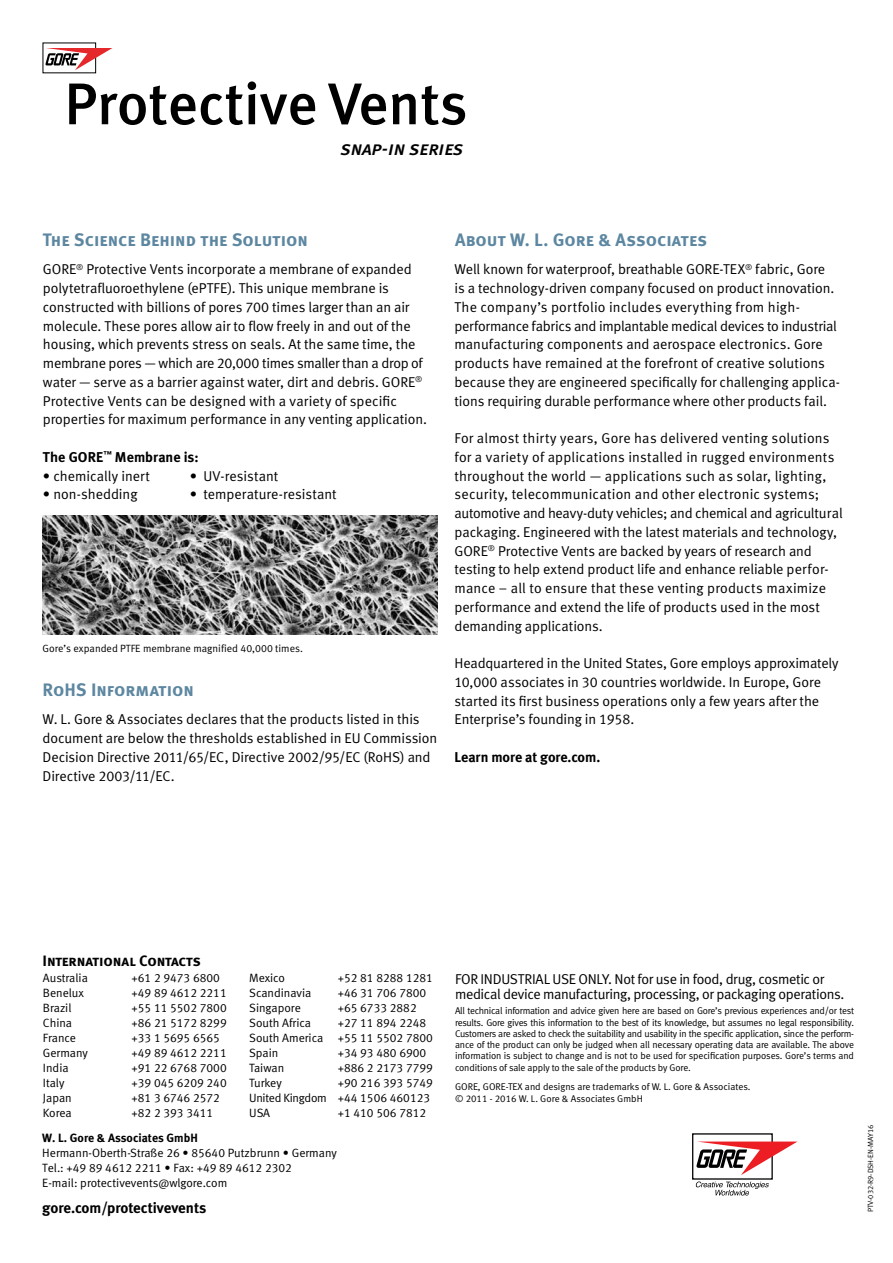
<style>
.page{position:relative;width:893px;height:1263px;background:#fff}
.page>*{position:absolute;margin:0;border:0;box-sizing:border-box;transform-origin:0 0}
.t1{font:58.8px "Meta Medium LF";color:#000}
.t2{font:19.5px "Meta Medium LF Italic Caps";letter-spacing:-.01em;color:#000}
.t3{font:18px "Meta Bold LF Caps";letter-spacing:-.005em;color:#5d87a1}
.t4{font:15px "Meta Bold LF";color:#000}
.t5{font:15px "Meta Bold LF Caps";letter-spacing:-.01em;color:#000}
.t6{font:14.25px/18.8px "Meta Normal LF";letter-spacing:-.005em;color:#000}
.t7{font:14.25px/15px "Meta Normal LF";letter-spacing:-.025em;color:#000}
.t8{font:14.25px "Meta Bold LF";color:#000}
.t9{font:12px/15px "Meta Normal LF";color:#000}
.t10{font:12px "Meta Bold LF";color:#000}
.t11{font:10.5px "Meta Normal LF";color:#000}
.t12{font:9.75px/11.2px "Meta Normal LF";letter-spacing:-.005em;color:#000;text-align:justify}
.t13{font:7.5px "Meta Normal LF";color:#000}
</style>
<div class="page">
<hr style="left:892px;top:235px;width:1px;height:1028px;background:#dde5ed">
<svg style="left:45px;top:48px;width:67px;height:22px"></svg>
<img style="left:43px;top:516px;width:395px;height:118px">
<svg style="left:695px;top:1181px;width:74px;height:14px"></svg>
<svg style="left:696px;top:1141px;width:101px;height:34px"></svg>
<h1 class="t1" style="left:65px;top:70px;width:404px">Protective Vents</h1>
<h2 class="t2" style="left:335px;top:136px;width:120px">adhes ve vent</h2>
<h2 class="t2" style="left:341px;top:136px;width:124px">snap-in series</h2>
<p class="t3" style="left:43px;top:229px;width:267px">The Science Behind the Solution</p>
<p class="t6" style="left:43px;top:260px;width:385px">GORE<sup>®</sup> Protective Vents incorporate a membrane of expanded polytetrafluoroethylene (ePTFE). This unique membrane is constructed with billions of pores 700 times larger than an air molecule. These pores allow air to flow freely in and out of the housing, which prevents stress on seals. At the same time, the membrane pores — which are 20,000 times smaller than a drop of water — serve as a barrier against water, dirt and debris. GORE<sup>® </sup>Protective Vents can be designed with a variety of specific properties for maximum performance in any venting application.</p>
<p class="t8" style="left:43px;top:448px;width:157px">The GORE<sup>™</sup> Membrane is:</p>
<p class="t6" style="left:43px;top:466px;width:109px">• chemically inert</p>
<p class="t6" style="left:190px;top:466px;width:90px">• UV-resistant</p>
<p class="t6" style="left:43px;top:485px;width:96px">• non-shedding</p>
<p class="t6" style="left:190px;top:485px;width:148px">• temperature-resistant</p>
<p class="t11" style="left:43px;top:642px;width:262px">Gore’s expanded PTFE membrane magnified 40,000 times.</p>
<p class="t3" style="left:43px;top:679px;width:153px">RoHS Information</p>
<p class="t6" style="left:43px;top:710px;width:396px">W. L. Gore &amp; Associates declares that the products listed in this document are below the thresholds established in EU Commission Decision Directive 2011/65/EC, Directive 2002/95/EC (RoHS) and Directive 2003/11/EC.</p>
<p class="t3" style="left:455px;top:229px;width:254px">About W. L. Gore &amp; Associates</p>
<p class="t6" style="left:454px;top:260px;width:387px">Well known for waterproof, breathable GORE-TEX<sup>®</sup> fabric, Gore<br>is a technology-driven company focused on product innovation.<br>The company’s portfolio includes everything from high&shy;performance fabrics and implantable medical devices to industrial manufacturing components and aerospace electronics. Gore products have remained at the forefront of creative solutions because they are engineered specifically for challenging applica&shy;tions requiring durable performance where other products fail.</p>
<p class="t6" style="left:454px;top:429px;width:390px">For almost thirty years, Gore has delivered venting solutions for a variety of applications installed in rugged environments throughout the world — applications such as solar, lighting, security, telecommunication and other electronic systems; automotive and heavy-duty vehicles; and chemical and agricultural packaging. Engineered with the latest materials and technology, GORE<sup>®</sup> Protective Vents are backed by years of research and testing to help extend product life and enhance reliable perfor&shy;mance – all to ensure that these venting products maximize performance and extend the life of products used in the most demanding applications.</p>
<p class="t6" style="left:454px;top:654px;width:386px">Headquartered in the United States, Gore employs approximately 10,000 associates in 30 countries worldwide. In Europe, Gore started its first business operations only a few years after the Enterprise’s founding in 1958.</p>
<p class="t8" style="left:454px;top:748px;width:147px">Learn more at gore.com.</p>
<p class="t5" style="left:43px;top:952px;width:160px">International Contacts</p>
<p class="t9" style="left:43px;top:970px;width:46px">Australia</p>
<p class="t9" style="left:131px;top:970px;width:90px">+61 2 9473 6800</p>
<p class="t9" style="left:43px;top:985px;width:43px">Benelux</p>
<p class="t9" style="left:131px;top:985px;width:97px">+49 89 4612 2211</p>
<p class="t9" style="left:43px;top:1000px;width:30px">Brazil</p>
<p class="t9" style="left:131px;top:1000px;width:97px">+55 11 5502 7800</p>
<p class="t9" style="left:43px;top:1015px;width:31px">China</p>
<p class="t9" style="left:131px;top:1015px;width:97px">+86 21 5172 8299</p>
<p class="t9" style="left:43px;top:1030px;width:34px">France</p>
<p class="t9" style="left:131px;top:1030px;width:90px">+33 1 5695 6565</p>
<p class="t9" style="left:43px;top:1045px;width:47px">Germany</p>
<p class="t9" style="left:131px;top:1045px;width:97px">+49 89 4612 2211</p>
<p class="t9" style="left:43px;top:1060px;width:27px">India</p>
<p class="t9" style="left:131px;top:1060px;width:97px">+91 22 6768 7000</p>
<p class="t9" style="left:43px;top:1075px;width:23px">Italy</p>
<p class="t9" style="left:131px;top:1075px;width:97px">+39 045 6209 240</p>
<p class="t9" style="left:43px;top:1090px;width:30px">Japan</p>
<p class="t9" style="left:131px;top:1090px;width:90px">+81 3 6746 2572</p>
<p class="t9" style="left:43px;top:1105px;width:30px">Korea</p>
<p class="t9" style="left:131px;top:1105px;width:83px">+82 2 393 3411</p>
<p class="t9" style="left:249px;top:970px;width:37px">Mexico</p>
<p class="t9" style="left:338px;top:970px;width:97px">+52 81 8288 1281</p>
<p class="t9" style="left:249px;top:985px;width:64px">Scandinavia</p>
<p class="t9" style="left:338px;top:985px;width:90px">+46 31 706 7800</p>
<p class="t9" style="left:249px;top:1000px;width:53px">Singapore</p>
<p class="t9" style="left:338px;top:1000px;width:81px">+65 6733 2882</p>
<p class="t9" style="left:249px;top:1015px;width:63px">South Africa</p>
<p class="t9" style="left:249px;top:1015px;width:185px;text-indent:88px">+27 11 894 2248<br>South America +55 11 5502 7800<br>Spain</p>
<p class="t9" style="left:338px;top:1045px;width:90px">+34 93 480 6900</p>
<p class="t9" style="left:249px;top:1060px;width:37px">Taiwan</p>
<p class="t9" style="left:338px;top:1060px;width:97px">+886 2 2173 7799</p>
<p class="t9" style="left:249px;top:1075px;width:34px">Turkey</p>
<p class="t9" style="left:249px;top:1075px;width:185px;text-indent:88px">+90 216 393 5749<br>United Kingdom +44 1506 460123<br>USA</p>
<p class="t9" style="left:338px;top:1105px;width:90px">+1 410 506 7812</p>
<p class="t10" style="left:42px;top:1131px;width:157px">W. L. Gore &amp; Associates GmbH</p>
<p class="t9" style="left:42px;top:1145px;width:296px">Hermann-Oberth-Straße 26 • 85640 Putzbrunn • Germany<br>Tel.: +49 89 4612 2211 • Fax: +49 89 4612 2302<br>E-mail: protectivevents@wlgore.com</p>
<p class="t4" style="left:42px;top:1198px;width:165px">gore.com/protectivevents</p>
<p class="t7" style="left:455px;top:971px;width:391px">FOR INDUSTRIAL USE ONLY. Not for use in food, drug, cosmetic or medical device manufacturing, processing, or packaging operations.</p>
<p class="t12" style="left:455px;top:1005px;width:401px">All technical information and advice given here are based on Gore’s previous experiences and/or test results. Gore gives this information to the best of its knowledge, but assumes no legal responsibility.<br>Customers are asked to check the suitability and usability in the specific application, since the perform&shy;ance of the product can only be judged when all necessary operating data are available. The above information is subject to change and is not to be used for specification purposes. Gore’s terms and conditions of sale apply to the sale of the products by Gore.</p>
<p class="t12" style="left:455px;top:1081px;width:297px">GORE, GORE-TEX and designs are trademarks of W. L. Gore &amp; Associates. © 2011 - 2016 W. L. Gore &amp; Associates GmbH</p>
<p class="t13" style="left:866px;top:1212px;width:89px;rotate:-90deg">PTV-032-R9-DSH-EN-MAY16</p>
</div>
